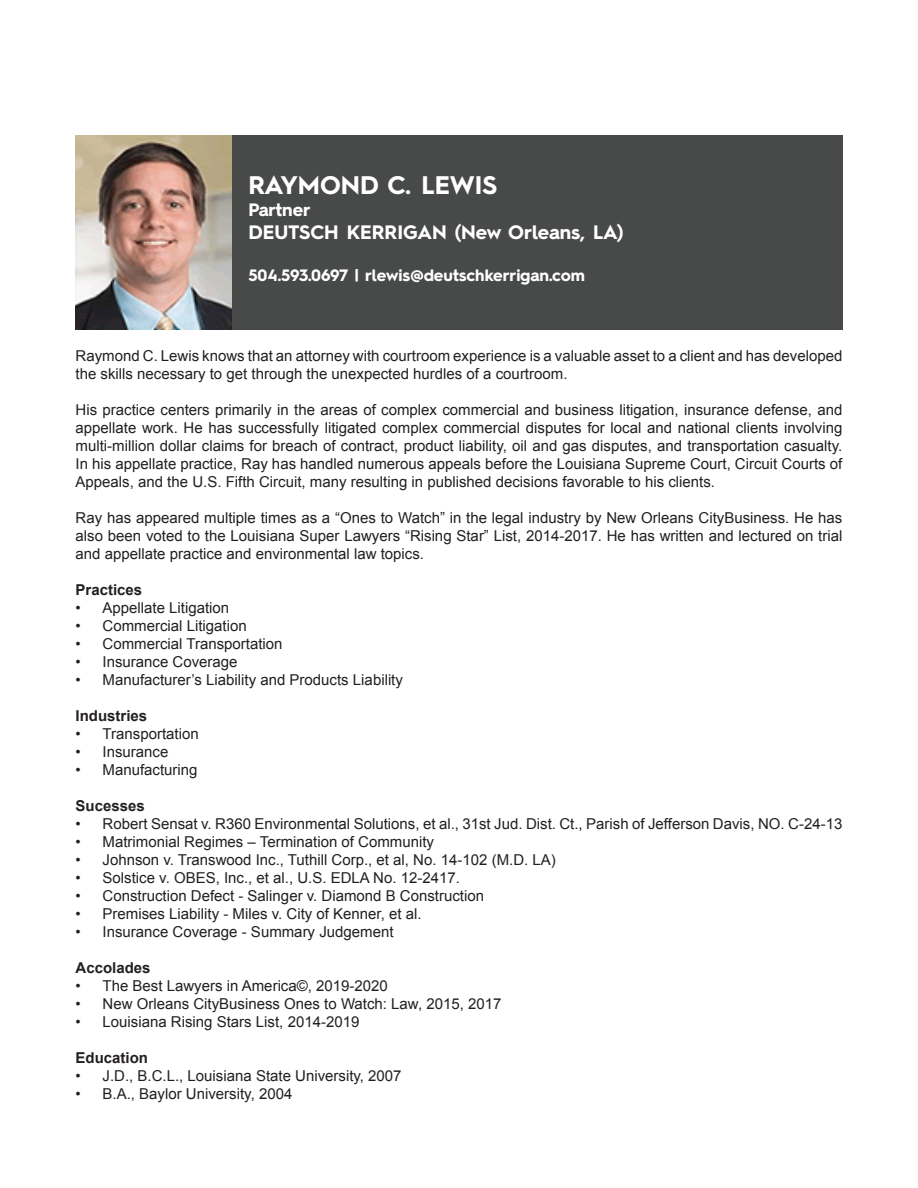
<style>
.page{position:relative;width:918px;height:1188px;background:#fff}
.page>*{position:absolute;margin:0;border:0;box-sizing:border-box;transform-origin:0 0}
.paperSpeaker{font:700 25.5px "Hurme Geometric Sans 2";color:#fff}
.paperSpeaker-2{font:700 19.5px "Hurme Geometric Sans 2";color:#fff}
.paperSpeaker-3{font:700 18px "Hurme Geometric Sans 2";color:#fff}
.paperSpeaker-4{font:700 16.5px "Hurme Geometric Sans 2";color:#fff}
.paperArticle{font:15px/18px "Arial";color:#231f20;text-align:justify}
.paperArticle-2{font:700 15px "Arial";color:#231f20}
</style>
<div class="page">
<div style="left:76px;top:135px;width:766px;height:195px;background:#484949"></div>
<img style="left:76px;top:135px;width:156px;height:195px">
<p class="paperSpeaker" style="left:248px;top:168px;width:250px">RAYMOND C. LEWIS</p>
<p class="paperSpeaker-3" style="left:248px;top:197px;width:64px">Partner</p>
<p class="paperSpeaker-2" style="left:248px;top:219px;width:377px">DEUTSCH KERRIGAN (New Orleans, LA)</p>
<p class="paperSpeaker-4" style="left:248px;top:263px;width:338px">504.593.0697 | rlewis@deutschkerrigan.com</p>
<p class="paperArticle" style="left:76px;top:347px;width:768px">Raymond C. Lewis knows that an attorney with courtroom experience is a valuable asset to a client and has developed the skills necessary to get through the unexpected hurdles of a courtroom.</p>
<p class="paperArticle" style="left:76px;top:401px;width:768px">His practice centers primarily in the areas of complex commercial and business litigation, insurance defense, and appellate work. He has successfully litigated complex commercial disputes for local and national clients involving multi-million dollar claims for breach of contract, product liability, oil and gas disputes, and transportation casualty.<br>In his appellate practice, Ray has handled numerous appeals before the Louisiana Supreme Court, Circuit Courts of Appeals, and the U.S. Fifth Circuit, many resulting in published decisions favorable to his clients.</p>
<p class="paperArticle" style="left:76px;top:509px;width:768px">Ray has appeared multiple times as a “Ones to Watch” in the legal industry by New Orleans CityBusiness. He has also been voted to the Louisiana Super Lawyers “Rising Star” List, 2014-2017. He has written and lectured on trial and appellate practice and environmental law topics.</p>
<p class="paperArticle-2" style="left:76px;top:580px;width:68px">Practices</p>
<p class="paperArticle" style="left:76px;top:599px;width:155px">• Appellate Litigation</p>
<p class="paperArticle" style="left:76px;top:617px;width:173px">• Commercial Litigation</p>
<p class="paperArticle" style="left:76px;top:635px;width:209px">• Commercial Transportation</p>
<p class="paperArticle" style="left:76px;top:653px;width:164px">• Insurance Coverage</p>
<p class="paperArticle" style="left:76px;top:671px;width:329px">• Manufacturer’s Liability and Products Liability</p>
<p class="paperArticle-2" style="left:76px;top:706px;width:73px">Industries</p>
<p class="paperArticle" style="left:76px;top:725px;width:125px">• Transportation</p>
<p class="paperArticle" style="left:76px;top:743px;width:94px">• Insurance</p>
<p class="paperArticle" style="left:76px;top:761px;width:124px">• Manufacturing</p>
<p class="paperArticle-2" style="left:76px;top:796px;width:71px">Sucesses</p>
<p class="paperArticle" style="left:76px;top:815px;width:768px">• Robert Sensat v. R360 Environmental Solutions, et al., 31st Jud. Dist. Ct., Parish of Jefferson Davis, NO. C-24-13</p>
<p class="paperArticle" style="left:76px;top:833px;width:360px">• Matrimonial Regimes – Termination of Community</p>
<p class="paperArticle" style="left:76px;top:851px;width:482px">• Johnson v. Transwood Inc., Tuthill Corp., et al, No. 14-102 (M.D. LA)</p>
<p class="paperArticle" style="left:76px;top:869px;width:386px">• Solstice v. OBES, Inc., et al., U.S. EDLA No. 12-2417.</p>
<p class="paperArticle" style="left:76px;top:887px;width:410px">• Construction Defect - Salinger v. Diamond B Construction</p>
<p class="paperArticle" style="left:76px;top:905px;width:348px">• Premises Liability - Miles v. City of Kenner, et al.</p>
<p class="paperArticle" style="left:76px;top:923px;width:319px">• Insurance Coverage - Summary Judgement</p>
<p class="paperArticle-2" style="left:76px;top:958px;width:77px">Accolades</p>
<p class="paperArticle" style="left:76px;top:977px;width:314px">• The Best Lawyers in America©, 2019-2020</p>
<p class="paperArticle" style="left:76px;top:995px;width:427px">• New Orleans CityBusiness Ones to Watch: Law, 2015, 2017</p>
<p class="paperArticle" style="left:76px;top:1013px;width:285px">• Louisiana Rising Stars List, 2014-2019</p>
<p class="paperArticle-2" style="left:76px;top:1048px;width:74px">Education</p>
<p class="paperArticle" style="left:76px;top:1067px;width:328px">• J.D., B.C.L., Louisiana State University, 2007</p>
<p class="paperArticle" style="left:76px;top:1085px;width:218px">• B.A., Baylor University, 2004</p>
</div>
